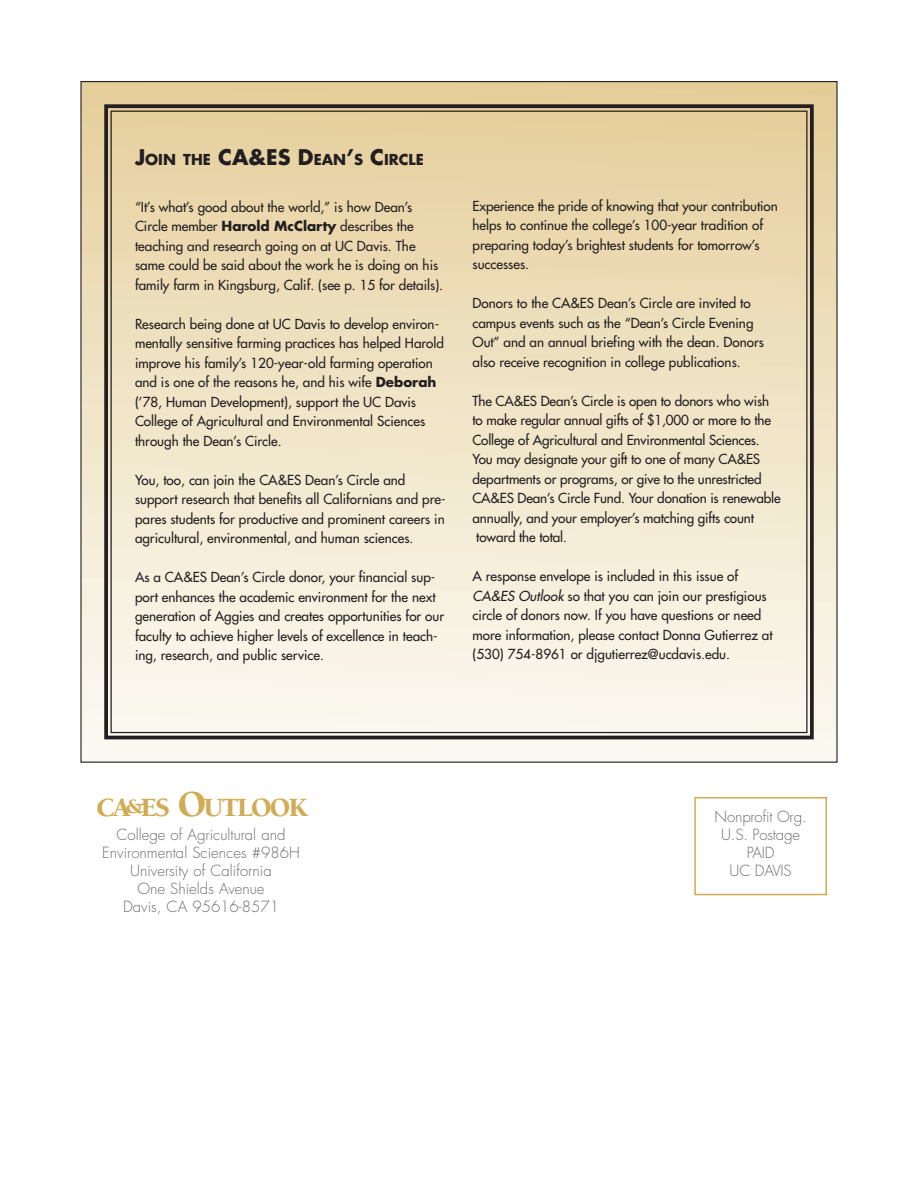
<style>
.page{position:relative;width:918px;height:1188px;background:#fff}
.page>*{position:absolute;margin:0;border:0;box-sizing:border-box;transform-origin:0 0}
.t1{font:900 27px "Berkeley";letter-spacing:-.06em;color:#d0ac54}
.t2{font:300 15px/18px "Futura";color:#6c6d70;text-align:center}
.t3{font:700 14.7px "Futura";color:#231f20}
.t4{font:13.5px/19.5px "Futura";color:#231f20}
.s1{font-size:21px}
.s2{font-weight:700}
.s3{font-style:italic}
.s4{font-size:37.5px}
</style>
<div class="page">
<div style="left:694px;top:797px;width:133px;height:98px;border:2px solid #d0ac54"></div>
<div style="left:81px;top:82px;width:756px;height:680px;background:linear-gradient(to bottom,#e5ce9a,#fcfbf4)"></div>
<svg style="left:102px;top:102px;width:714px;height:639px;background:#ebdfc3"></svg>
<p class="t3" style="left:135px;top:150px;width:289px"><span class="s1">J</span>oin the <span class="s1">CA&amp;ES D</span>ean<span class="s1">’</span>s <span class="s1">C</span>ircle</p>
<p class="t4" style="left:135px;top:197px;width:310px">“It’s what’s good about the world,” is how Dean’s Circle member <span class="s2">Harold McClarty</span> describes the teaching and research going on at UC Davis. The same could be said about the work he is doing on his family farm in Kingsburg, Calif. (see p. 15 for details).</p>
<p class="t4" style="left:135px;top:314px;width:311px">Research being done at UC Davis to develop environ&shy;mentally sensitive farming practices has helped Harold improve his family’s 120-year-old farming operation and is one of the reasons he, and his wife <span class="s2">Deborah </span>(’78, Human Development), support the UC Davis College of Agricultural and Environmental Sciences through the Dean’s Circle.</p>
<p class="t4" style="left:135px;top:470px;width:312px">You, too, can join the CA&amp;ES Dean’s Circle and support research that benefits all Californians and pre&shy;pares students for productive and prominent careers in agricultural, environmental, and human sciences.</p>
<p class="t4" style="left:135px;top:568px;width:311px">As a CA&amp;ES Dean’s Circle donor, your financial sup&shy;port enhances the academic environment for the next generation of Aggies and creates opportunities for our faculty to achieve higher levels of excellence in teach&shy;ing, research, and public service.</p>
<p class="t4" style="left:472px;top:196px;width:307px">Experience the pride of knowing that your contribution helps to continue the college’s 100-year tradition of preparing today’s brightest students for tomorrow’s successes.</p>
<p class="t4" style="left:472px;top:294px;width:293px">Donors to the CA&amp;ES Dean’s Circle are invited to campus events such as the “Dean’s Circle Evening Out” and an annual briefing with the dean. Donors also receive recognition in college publications.</p>
<p class="t4" style="left:472px;top:391px;width:310px">The CA&amp;ES Dean’s Circle is open to donors who wish to make regular annual gifts of $1,000 or more to the College of Agricultural and Environmental Sciences.<br>You may designate your gift to one of many CA&amp;ES departments or programs, or give to the unrestricted CA&amp;ES Dean’s Circle Fund. Your donation is renewable annually, and your employer’s matching gifts count toward the total.</p>
<p class="t4" style="left:472px;top:567px;width:302px">A response envelope is included in this issue of <span class="s3">CA&amp;ES Outlook</span> so that you can join our prestigious circle of donors now. If you have questions or need more information, please contact Donna Gutierrez at (530) 754-8961 or djgutierrez@ucdavis.edu.</p>
<h1 class="t1" style="left:96px;top:793px;width:212px">CA<span class="s1">&amp;</span>ES <span class="s4">O</span>UTLOOK</h1>
<p class="t2" style="left:102px;top:826px;width:199px">College of Agricultural and<br>Environmental Sciences #986H<br>University of California<br>One Shields Avenue<br>Davis, CA 95616-8571</p>
<p class="t2" style="left:715px;top:808px;width:94px">Nonprofit Org.<br>U.S. Postage<br>PAID<br>UC DAVIS</p>
</div>
